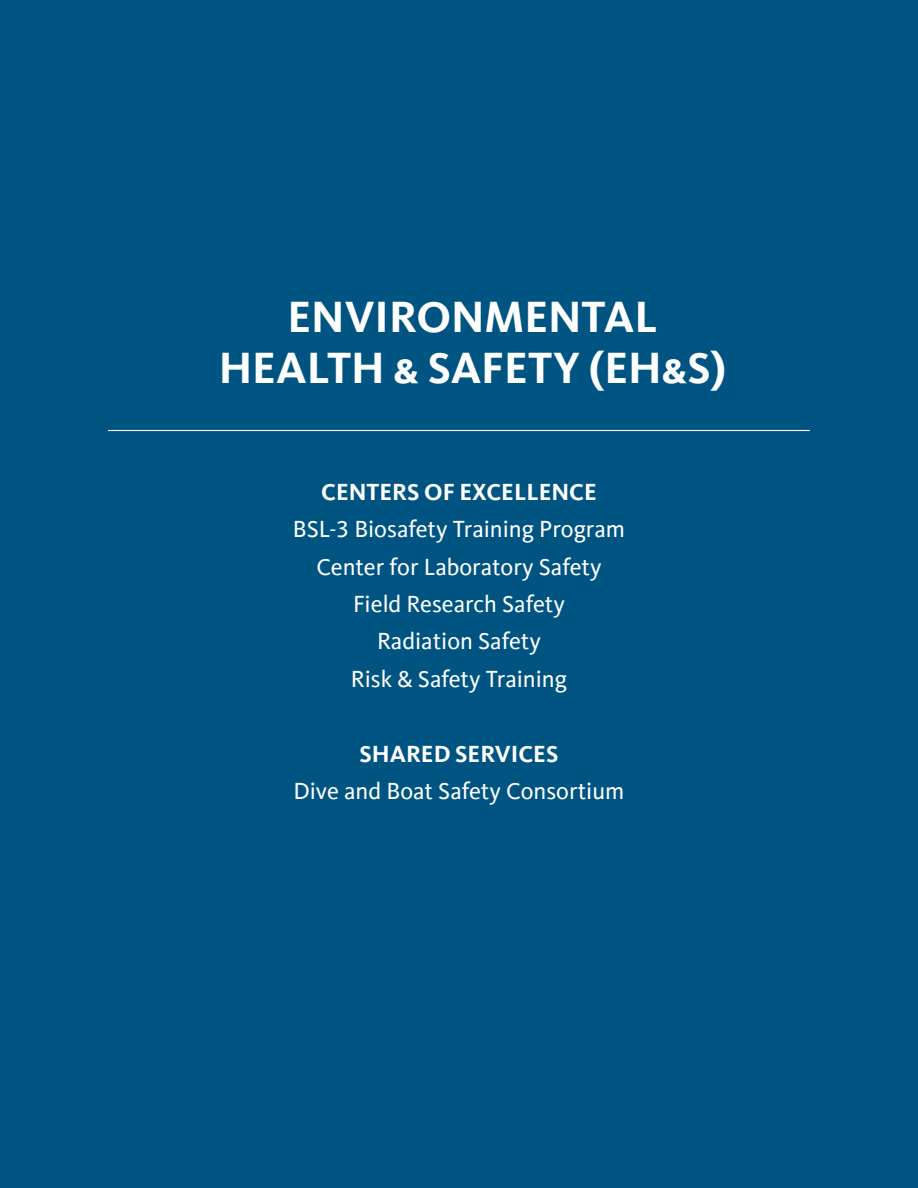
<style>
.page{position:relative;width:918px;height:1188px;background:#005482}
.page>*{position:absolute;margin:0;border:0;box-sizing:border-box;transform-origin:0 0}
.Break_Section{font:700 45px/51px "Kievit Sc Offc Pro";color:#fff;text-align:center}
.Section_Content{font:24px "Kievit Offc Pro";color:#fff}
.Secondary_Bullet{font:700 24px "Kievit Offc Pro";color:#fff}
</style>
<div class="page">
<hr style="left:108px;top:430px;width:702px;height:1px;background:#fff">
<p class="Break_Section" style="left:219px;top:291px;width:509px">ENVIRONMENTAL<br>HEALTH &amp; SAFETY (EH&amp;S)</p>
<p class="Secondary_Bullet" style="left:321px;top:477px;width:277px">CENTERS OF EXCELLENCE</p>
<p class="Section_Content" style="left:293px;top:515px;width:334px">BSL-3 Biosafety Training Program</p>
<p class="Section_Content" style="left:316px;top:552px;width:287px">Center for Laboratory Safety</p>
<p class="Section_Content" style="left:353px;top:590px;width:213px">Field Research Safety</p>
<p class="Section_Content" style="left:377px;top:627px;width:165px">Radiation Safety</p>
<p class="Section_Content" style="left:351px;top:665px;width:218px">Risk &amp; Safety Training</p>
<p class="Secondary_Bullet" style="left:359px;top:740px;width:201px">SHARED SERVICES</p>
<p class="Section_Content" style="left:294px;top:777px;width:332px">Dive and Boat Safety Consortium</p>
</div>
